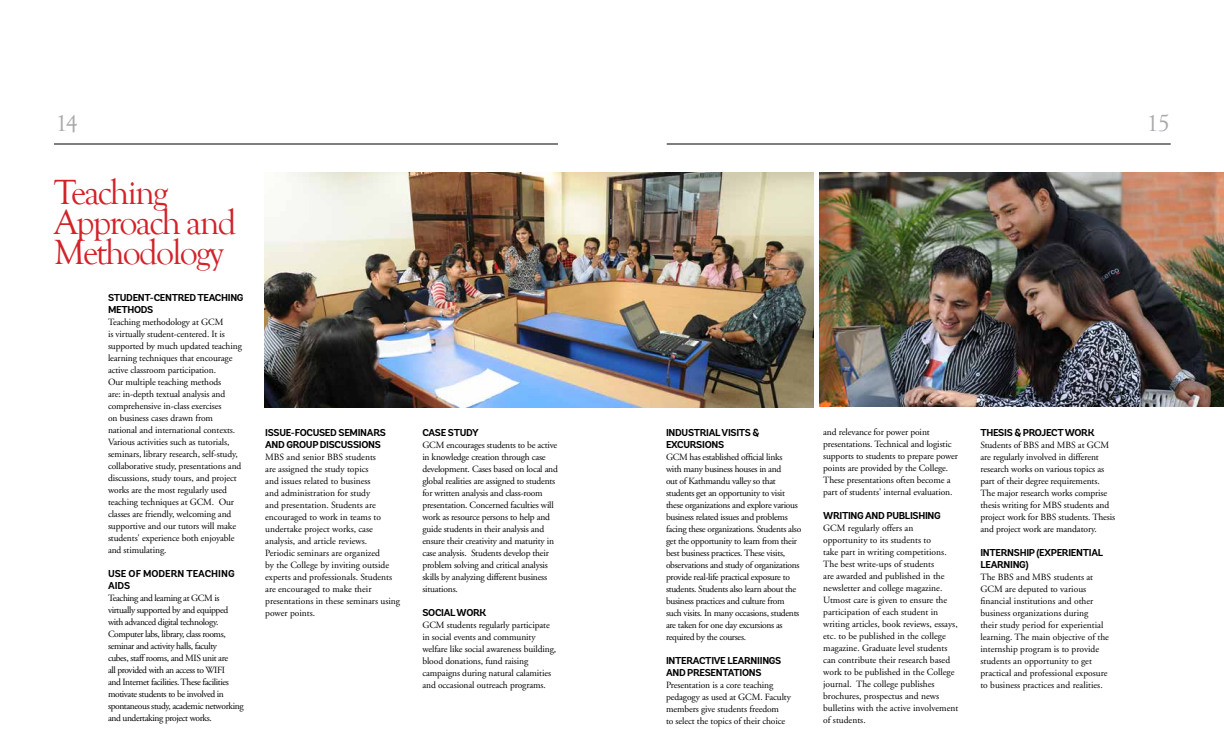
<style>
.page{position:relative;width:1224px;height:756px;background:#fff}
.page>*{position:absolute;margin:0;border:0;box-sizing:border-box;transform-origin:0 0}
.t1{font:36px/30px "Goudy Old Style T";letter-spacing:-.05em;color:#d2232a}
.t2{font:24px "Goudy Old Style T";color:#a7a9ac}
.t3{font:700 10px/12px "Andes";letter-spacing:-.03em;color:#000}
.t4{font:700 10px/12px "Andes";color:#000}
.t5{font:9.5px/12px "Adobe Garamond";letter-spacing:-.01em;color:#000}
.t6{font:9.5px/12px "Adobe Garamond";letter-spacing:-.03em;color:#000}
.t7{font:9.5px/12px "Adobe Garamond";letter-spacing:-.04em;color:#000}
</style>
<div class="page">
<hr style="left:54px;top:144px;width:504px;height:1px;background:#000">
<hr style="left:667px;top:144px;width:504px;height:1px;background:#000">
<img style="left:820px;top:173px;width:404px;height:234px">
<img style="left:265px;top:173px;width:549px;height:234px">
<h2 class="t2" style="left:55px;top:110px;width:24px">14</h2>
<h2 class="t2" style="left:1146px;top:110px;width:25px">15</h2>
<h1 class="t1" style="left:54px;top:178px;width:184px">Teaching<br>Approach and<br>Methodology</h1>
<p class="t3" style="left:108px;top:292px;width:137px">STUDENT-CENTRED TEACHING<br>METHODS</p>
<p class="t5" style="left:108px;top:316px;width:135px">Teaching methodology at GCM<br>is virtually student-centered. It is supported by much updated teaching learning techniques that encourage active classroom participation.<br>Our multiple teaching methods<br>are: in-depth textual analysis and comprehensive in-class exercises<br>on business cases drawn from national and international contexts.<br>Various activities such as tutorials, seminars, library research, self-study, collaborative study, presentations and discussions, study tours, and project works are the most regularly used teaching techniques at GCM. Our classes are friendly, welcoming and supportive and our tutors will make students' experience both enjoyable and stimulating.</p>
<p class="t4" style="left:108px;top:568px;width:128px">USE OF MODERN TEACHING<br>AIDS</p>
<p class="t7" style="left:108px;top:592px;width:137px">Teaching and learning at GCM is virtually supported by and equipped with advanced digital technology.<br>Computer labs, library, class rooms, seminar and activity halls, faculty<br>cubes, staff rooms, and MIS unit are<br>all provided with an access to WIFI<br>and Internet facilities. These facilities motivate students to be involved in spontaneous study, academic networking and undertaking project works.</p>
<p class="t3" style="left:265px;top:427px;width:122px">ISSUE-FOCUSED SEMINARS<br>AND GROUP DISCUSSIONS</p>
<p class="t5" style="left:265px;top:451px;width:136px">MBS and senior BBS students<br>are assigned the study topics<br>and issues related to business<br>and administration for study<br>and presentation. Students are encouraged to work in teams to undertake project works, case analysis, and article reviews.<br>Periodic seminars are organized<br>by the College by inviting outside experts and professionals. Students are encouraged to make their presentations in these seminars using power points.</p>
<p class="t3" style="left:422px;top:427px;width:58px">CASE STUDY</p>
<p class="t5" style="left:422px;top:439px;width:137px">GCM encourages students to be active in knowledge creation through case development. Cases based on local and global realities are assigned to students for written analysis and class-room presentation. Concerned faculties will work as resource persons to help and guide students in their analysis and ensure their creativity and maturity in case analysis. Students develop their problem solving and critical analysis skills by analyzing different business situations.</p>
<p class="t3" style="left:422px;top:607px;width:65px">SOCIAL WORK</p>
<p class="t5" style="left:422px;top:619px;width:135px">GCM students regularly participate in social events and community welfare like social awareness building, blood donations, fund raising campaigns during natural calamities and occasional outreach programs.</p>
<p class="t3" style="left:666px;top:427px;width:95px">INDUSTRIAL VISITS &amp;<br>EXCURSIONS</p>
<p class="t6" style="left:666px;top:451px;width:137px">GCM has established official links<br>with many business houses in and<br>out of Kathmandu valley so that students get an opportunity to visit these organizations and explore various business related issues and problems facing these organizations. Students also get the opportunity to learn from their best business practices. These visits, observations and study of organizations provide real-life practical exposure to students. Students also learn about the business practices and culture from such visits. In many occasions, students are taken for one day excursions as required by the courses.</p>
<p class="t3" style="left:666px;top:655px;width:117px">INTERACTIVE LEARNIINGS<br>AND PRESENTATIONS</p>
<p class="t5" style="left:666px;top:679px;width:126px">Presentation is a core teaching pedagogy as used at GCM. Faculty members give students freedom<br>to select the topics of their choice</p>
<p class="t5" style="left:823px;top:427px;width:136px">and relevance for power point presentations. Technical and logistic supports to students to prepare power points are provided by the College.<br>These presentations often become a part of students' internal evaluation.</p>
<p class="t3" style="left:823px;top:510px;width:119px">WRITING AND PUBLISHING</p>
<p class="t5" style="left:823px;top:523px;width:137px">GCM regularly offers an opportunity to its students to<br>take part in writing competitions.<br>The best write-ups of students<br>are awarded and published in the newsletter and college magazine.<br>Utmost care is given to ensure the participation of each student in writing articles, book reviews, essays, etc. to be published in the college magazine. Graduate level students can contribute their research based work to be published in the College journal. The college publishes brochures, prospectus and news bulletins with the active involvement of students.</p>
<p class="t3" style="left:980px;top:427px;width:116px">THESIS &amp; PROJECT WORK</p>
<p class="t5" style="left:980px;top:439px;width:136px">Students of BBS and MBS at GCM are regularly involved in different research works on various topics as part of their degree requirements.<br>The major research works comprise thesis writing for MBS students and project work for BBS students. Thesis and project work are mandatory.</p>
<p class="t3" style="left:980px;top:547px;width:124px">INTERNSHIP (EXPERIENTIAL<br>LEARNING)</p>
<p class="t5" style="left:980px;top:571px;width:130px">The BBS and MBS students at<br>GCM are deputed to various financial institutions and other business organizations during<br>their study period for experiential learning. The main objective of the internship program is to provide students an opportunity to get practical and professional exposure to business practices and realities.</p>
</div>
